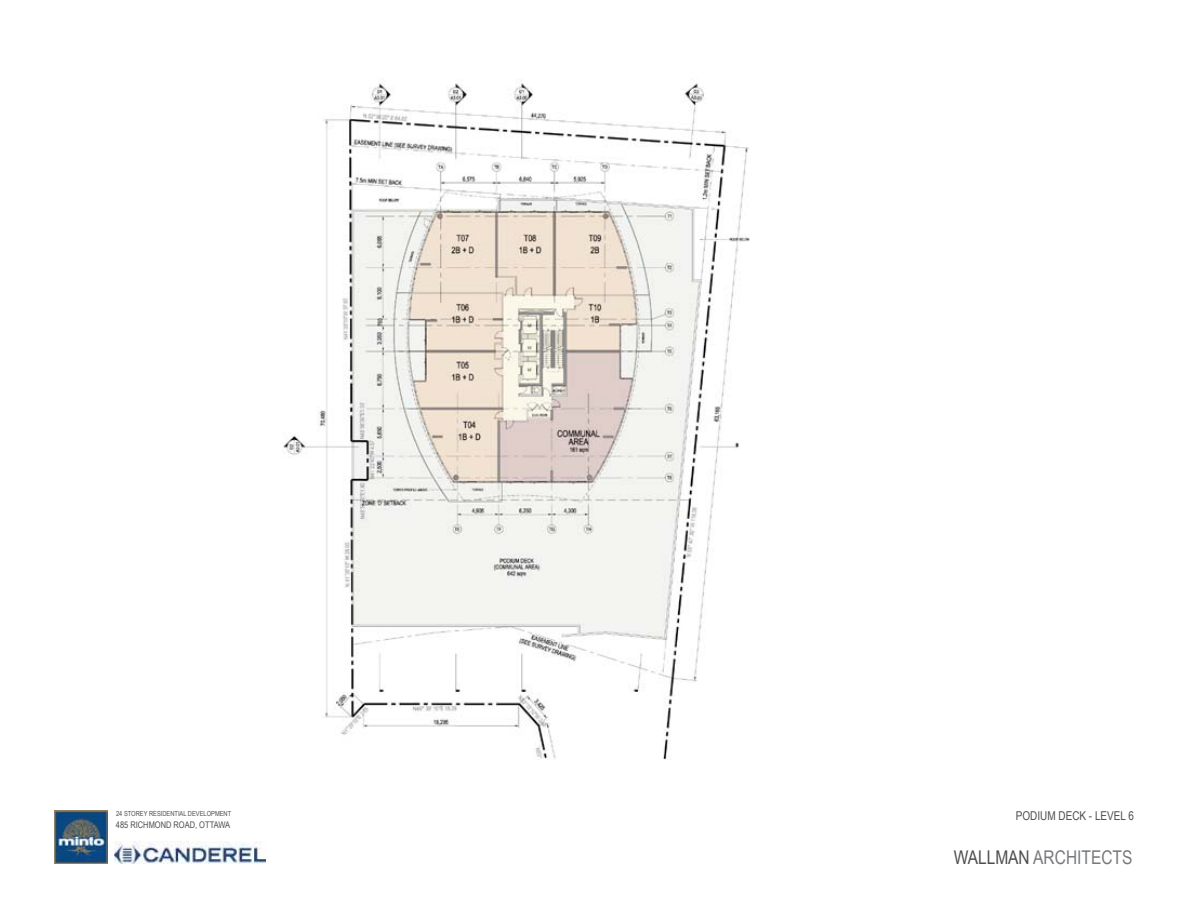
<style>
.page{position:relative;width:1188px;height:918px;background:#fff}
.page>*{position:absolute;margin:0;border:0;box-sizing:border-box;transform-origin:0 0}
.t1{font:18.9px "Arial Narrow";color:#77787b}
.t2{font:12.15px "Arial Narrow";color:#4d4d4f}
.t3{font:9.15px "Arial Narrow";color:#4d4d4f}
.t4{font:7.05px "Arial Narrow";color:#4d4d4f}
.s1{color:#4d4d4f}
</style>
<div class="page">
<img style="left:54px;top:811px;width:53px;height:53px">
<img style="left:114px;top:842px;width:151px;height:22px">
<img style="left:283px;top:78px;width:467px;height:681px">
<p class="t4" style="left:116px;top:811px;width:117px">24 STOREY RESIDENTIAL DEVELOPMENT</p>
<h2 class="t2" style="left:1016px;top:807px;width:120px">PODIUM DECK - LEVEL 6</h2>
<p class="t3" style="left:116px;top:821px;width:116px">485 RICHMOND ROAD, OTTAWA</p>
<h1 class="t1" style="left:954px;top:850px;width:180px"><span class="s1">WALLMAN</span> ARCHITECTS</h1>
</div>
